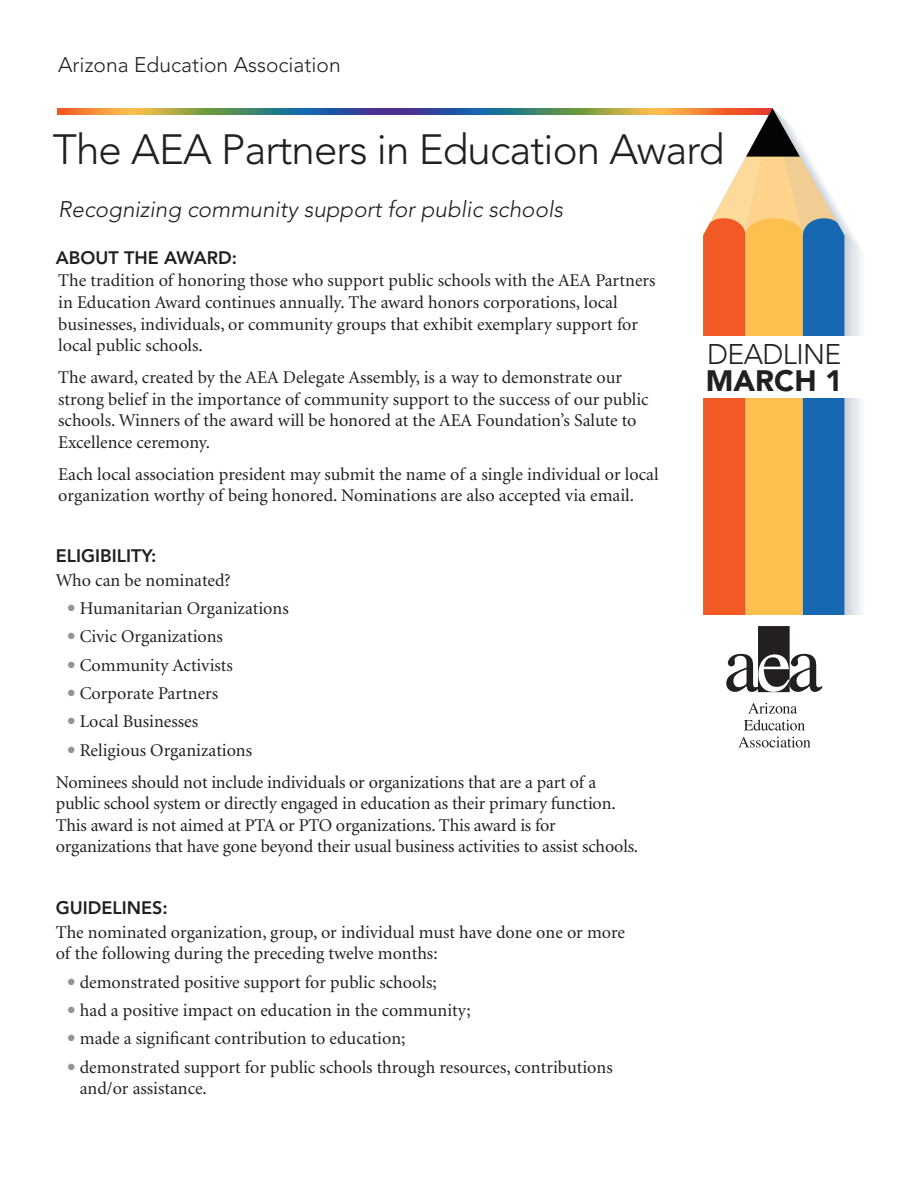
<style>
.page{position:relative;width:918px;height:1188px;background:#fff}
.page>*{position:absolute;margin:0;border:0;box-sizing:border-box;transform-origin:0 0}
.t1{font:300 42px "Avenir";letter-spacing:-.02em;color:#231f20}
.t2{font:900 29.25px "Avenir";color:#231f20}
.t3{font:300 28.2px "Avenir";letter-spacing:-.02em;color:#231f20}
.t4{font:italic 300 22.5px "Avenir";color:#231f20}
.t5{font:300 21px "Avenir";color:#231f20}
.t6{font:18px/21.6px "Minion";color:#231f20}
.t7{font:800 18px "Avenir";color:#231f20}
</style>
<div class="page">
<svg style="left:393px;top:108px;width:310px;height:7px;background:#74806d"></svg>
<svg style="left:57px;top:108px;width:336px;height:7px;background:#7e7f67"></svg>
<svg style="left:703px;top:108px;width:158px;height:507px;background:#c6a384"></svg>
<div style="left:673px;top:337px;width:245px;height:61px;background:#fff"></div>
<svg style="left:726px;top:626px;width:96px;height:66px"></svg>
<svg style="left:748px;top:703px;width:49px;height:11px"></svg>
<svg style="left:744px;top:720px;width:61px;height:11px"></svg>
<svg style="left:738px;top:737px;width:73px;height:11px"></svg>
<p class="t5" style="left:58px;top:53px;width:284px">Arizona Education Association</p>
<h1 class="t1" style="left:53px;top:125px;width:673px">The AEA Partners in Education Award</h1>
<p class="t4" style="left:58px;top:196px;width:506px">Recognizing community support for public schools</p>
<p class="t7" style="left:56px;top:247px;width:183px">ABOUT THE AWARD:</p>
<p class="t6" style="left:58px;top:271px;width:599px">The tradition of honoring those who support public schools with the AEA Partners in Education Award continues annually. The award honors corporations, local businesses, individuals, or community groups that exhibit exemplary support for local public schools.</p>
<p class="t6" style="left:58px;top:367px;width:592px">The award, created by the AEA Delegate Assembly, is a way to demonstrate our strong belief in the importance of community support to the success of our public schools. Winners of the award will be honored at the AEA Foundation’s Salute to Excellence ceremony.</p>
<p class="t6" style="left:58px;top:464px;width:602px">Each local association president may submit the name of a single individual or local organization worthy of being honored. Nominations are also accepted via email.</p>
<p class="t7" style="left:56px;top:545px;width:102px">ELIGIBILITY:</p>
<p class="t6" style="left:56px;top:570px;width:176px">Who can be nominated?</p>
<p class="t6" style="left:68px;top:598px;width:223px"><sup>●</sup> Humanitarian Organizations</p>
<p class="t6" style="left:68px;top:626px;width:157px"><sup>●</sup> Civic Organizations</p>
<p class="t6" style="left:68px;top:655px;width:167px"><sup>●</sup> Community Activists</p>
<p class="t6" style="left:68px;top:683px;width:152px"><sup>●</sup> Corporate Partners</p>
<p class="t6" style="left:68px;top:711px;width:132px"><sup>●</sup> Local Businesses</p>
<p class="t6" style="left:56px;top:735px;width:542px;line-height:31.8px;text-indent:12px"><sup>●</sup> Religious Organizations<br>Nominees should not include individuals or organizations that are a part of a</p>
<p class="t6" style="left:56px;top:793px;width:584px">public school system or directly engaged in education as their primary function.<br>This award is not aimed at PTA or PTO organizations. This award is for organizations that have gone beyond their usual business activities to assist schools.</p>
<p class="t7" style="left:56px;top:897px;width:113px">GUIDELINES:</p>
<p class="t6" style="left:56px;top:922px;width:571px">The nominated organization, group, or individual must have done one or more of the following during the preceding twelve months:</p>
<p class="t6" style="left:68px;top:972px;width:371px"><sup>●</sup> demonstrated positive support for public schools;</p>
<p class="t6" style="left:68px;top:1000px;width:405px"><sup>●</sup> had a positive impact on education in the community;</p>
<p class="t6" style="left:68px;top:1028px;width:339px"><sup>●</sup> made a significant contribution to education;</p>
<p class="t6" style="left:80px;top:1057px;width:535px;text-indent:-12px"><sup>●</sup> demonstrated support for public schools through resources, contributions and/or assistance.</p>
<h3 class="t3" style="left:707px;top:338px;width:136px">DEADLINE</h3>
<h2 class="t2" style="left:706px;top:363px;width:138px">MARCH 1</h2>
</div>
